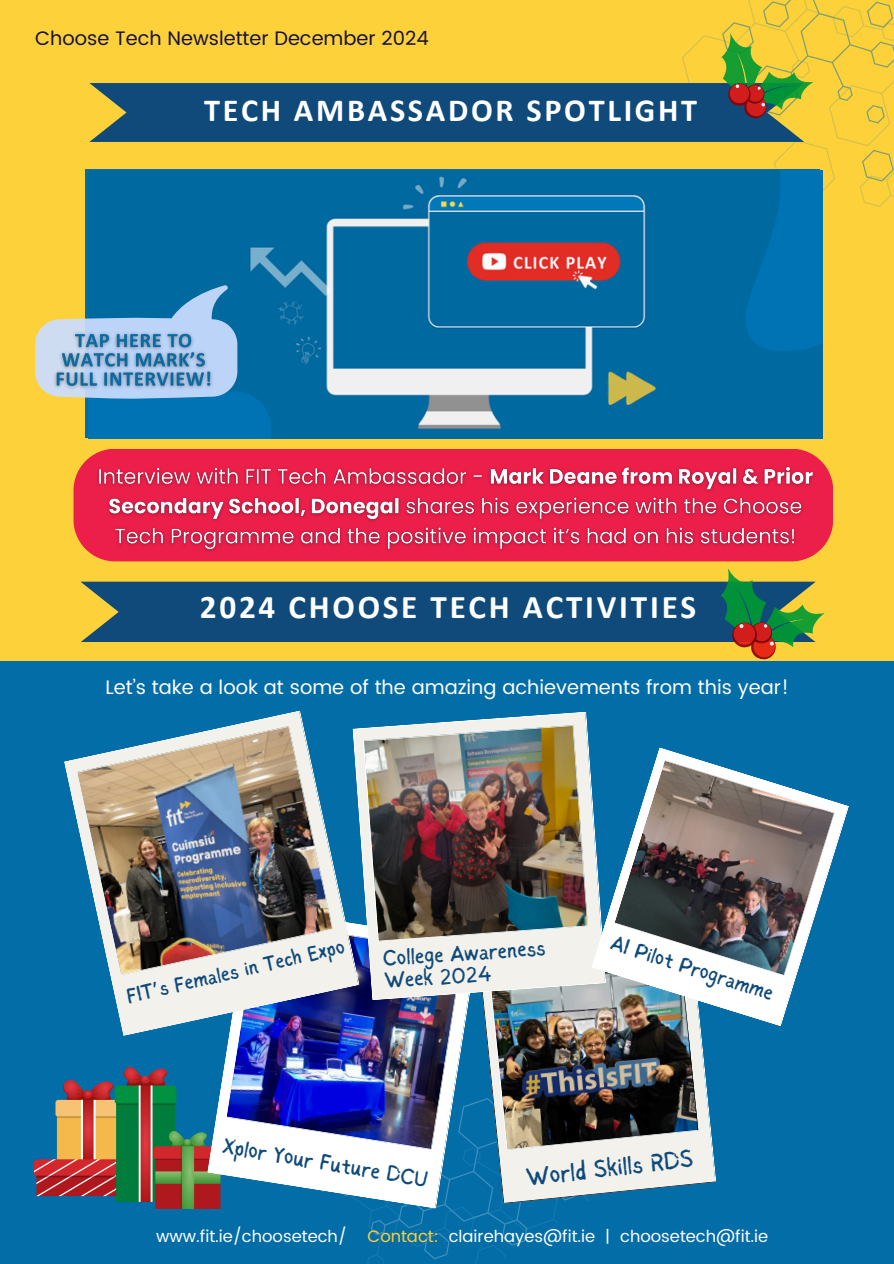
<style>
.page{position:relative;width:894px;height:1264px;background:#fff}
.page>*{position:absolute;margin:0;border:0;box-sizing:border-box;transform-origin:0 0}
.t1{font:700 33.15px "Calibri";letter-spacing:.085em;color:#fff}
.t2{font:700 32.25px "Calibri";letter-spacing:.085em;color:#fff}
.t3{font:25.35px "Sigher";color:#104a7b}
.t4{font:22.5px/22.4px "Sigher";color:#104a7b}
.t5{font:21.75px "Sigher";color:#104a7b}
.t6{font:21.45px "Sigher";color:#104a7b}
.t7{font:19.5px "Poppins";color:#fff}
.t8{font:19.5px "Poppins";color:#171139}
.t9{font:16.5px "Poppins";color:#fff}
.s1{font-family:"Noto Sans Gurmukhi"}
.s2{color:#fdd13a}
</style>
<div class="page">
<div style="left:0;top:0;width:893px;height:1263px;background:#036da8"></div>
<div style="left:0;top:0;width:893px;height:660px;background:#fdd13a"></div>
<svg style="left:367px;top:1203px;width:191px;height:60px"></svg>
<img style="left:34px;top:1067px;width:173px;height:141px">
<svg style="left:484px;top:1181px;width:232px;height:22px"></svg>
<img style="left:478px;top:1000px;width:238px;height:181px">
<svg style="left:207px;top:1056px;width:19px;height:152px"></svg>
<img style="left:226px;top:1000px;width:252px;height:208px">
<img style="left:112px;top:984px;width:247px;height:51px">
<img style="left:64px;top:710px;width:288px;height:274px">
<svg style="left:352px;top:729px;width:239px;height:271px;background:#b0b9c2"></svg>
<img style="left:353px;top:711px;width:238px;height:272px">
<svg style="left:591px;top:780px;width:22px;height:246px"></svg>
<img style="left:613px;top:747px;width:235px;height:279px">
<svg style="left:89px;top:0;width:804px;height:212px"></svg>
<svg style="left:73px;top:449px;width:760px;height:112px;background:#ed2e48"></svg>
<svg style="left:80px;top:568px;width:745px;height:93px"></svg>
<img style="left:88px;top:170px;width:734px;height:268px">
<img style="left:93px;top:460px;width:726px;height:96px">
<svg style="left:35px;top:285px;width:202px;height:114px"></svg>
<img style="left:49px;top:326px;width:170px;height:69px">
<p class="t8" style="left:35px;top:27px;width:395px">Choose Tech Newsletter December 2024</p>
<p class="t2" style="left:204px;top:97px;width:494px">TECH AMBASSADOR SPOTLIGHT</p>
<p class="t1" style="left:200px;top:593px;width:497px">2024 CHOOSE TECH ACTIVITIES</p>
<h2 class="t7" style="left:105px;top:676px;width:684px">Let’s take a look at some of the amazing achievements from this year!</h2>
<h1 class="t6" style="left:125px;top:987px;width:224px;rotate:-13deg">FIT<span class="s1">’</span>s Females in Tech Expo</h1>
<h5 class="t4" style="left:382px;top:949px;width:164px;rotate:-4deg">College Awareness<br>Week 2024</h5>
<p class="t5" style="left:614px;top:933px;width:171px;rotate:18deg">AI Pilot Programme</p>
<p class="t4" style="left:224px;top:1136px;width:209px;rotate:9deg">Xplor Your Future DCU</p>
<p class="t3" style="left:525px;top:1165px;width:169px;rotate:-6deg">World Skills RDS</p>
<h2 class="t9" style="left:156px;top:1226px;width:192px">www.fit.ie/choosetech/</h2>
<p class="t9" style="left:367px;top:1226px;width:402px"><span class="s2">Contact:</span> clairehayes@fit.ie | choosetech@fit.ie</p>
</div>
